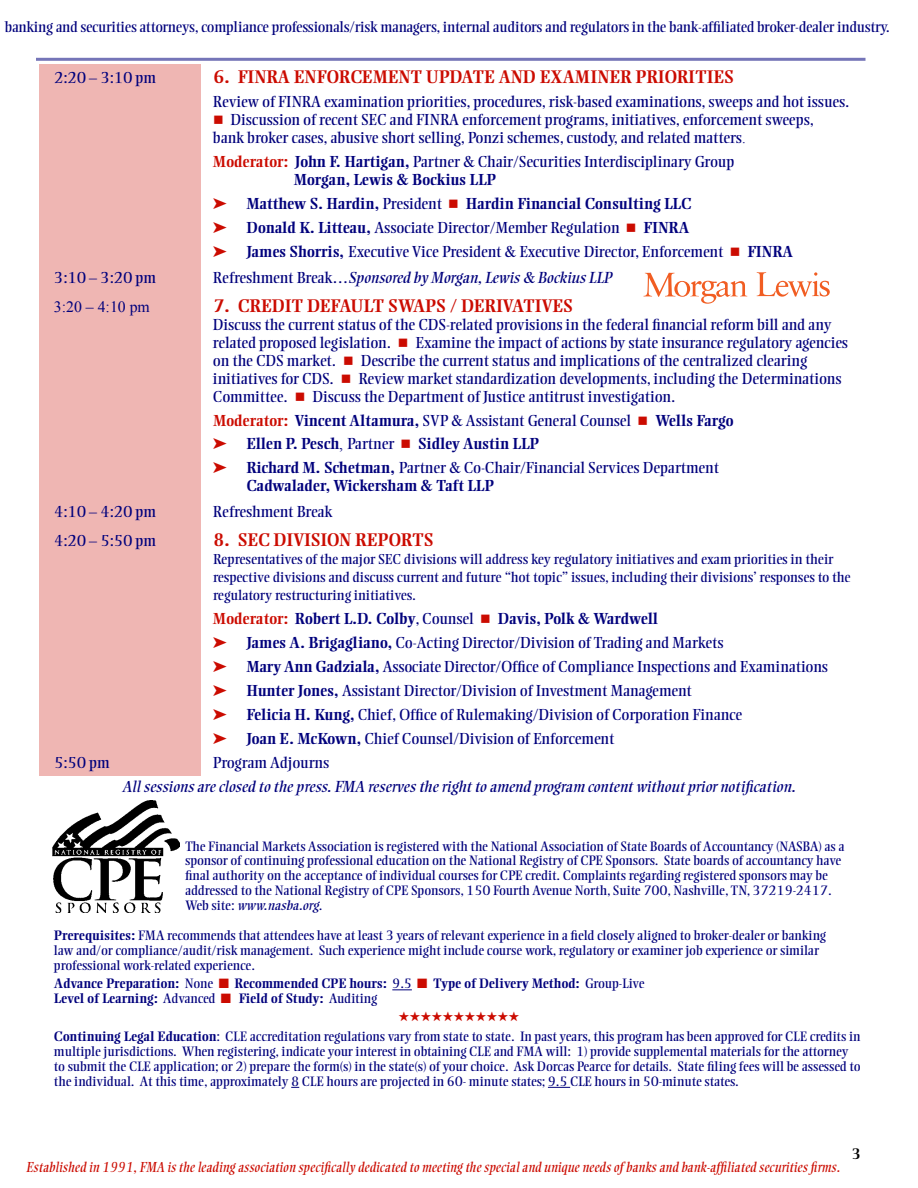
<style>
.page{position:relative;width:918px;height:1188px;background:#fff}
.page>*{position:absolute;margin:0;border:0;box-sizing:border-box;transform-origin:0 0}
.t1{font:700 18px "Ellington";color:#cb0b00}
.t2{font:15.75px/24px "Ellington";color:#00007c}
.t3{font:700 15.75px/22.5px "Ellington";color:#00007c}
.t4{font:italic 15.75px "Ellington";color:#00007c}
.t5{font:15.75px "Times New Roman";color:#00007c}
.t6{font:15px "Ellington";letter-spacing:-.01em;color:#00007c}
.t7{font:700 15px "Ellington";color:#000}
.t8{font:14.25px/18px "Ellington";color:#00007c}
.t9{font:italic 14.25px "Ellington";letter-spacing:.01em;color:#cb0b00;scale:.9 1}
.t10{font:13.5px/15px "Ellington";color:#00007c}
.t11{font:700 13.5px/15px "Ellington";color:#00007c}
.t12{font:13.5px "Zapf Dingbats ITC";color:#cb0b00}
.s1{color:#cb0b00}
.s2{font-family:"Times New Roman";font-size:14.25px}
.s3{font-weight:700;color:#cb0b00}
.s4{font-weight:700}
.s5{font-style:normal}
.s6{font-weight:400}
.s7{font-family:"Times New Roman";font-weight:400}
.s8{font-style:italic}
</style>
<div class="page">
<div style="left:40px;top:64px;width:161px;height:712px;background:#efb6b3"></div>
<svg style="left:392px;top:990px;width:20px;height:1px"></svg>
<svg style="left:548px;top:1087px;width:22px;height:1px"></svg>
<hr style="left:36px;top:58px;width:830px;height:3px;background:#7575b8">
<img style="left:53px;top:801px;width:126px;height:112px">
<svg style="left:757px;top:272px;width:73px;height:25px"></svg>
<svg style="left:644px;top:273px;width:103px;height:31px"></svg>
<p class="t6" style="left:5px;top:19px;width:887px">banking and securities attorneys, compliance professionals/risk managers, internal auditors and regulators in the bank-affiliated broker-dealer industry.</p>
<p class="t2" style="left:54px;top:65px;width:103px">2:20 – 3:10 pm</p>
<p class="t1" style="left:213px;top:66px;width:522px">6. FINRA ENFORCEMENT UPDATE AND EXAMINER PRIORITIES</p>
<p class="t2" style="left:213px;top:89px;width:638px">Review of FINRA examination priorities, procedures, risk-based examinations, sweeps and hot issues.</p>
<p class="t2" style="left:213px;top:110px;width:602px;line-height:18px"><span class="s1">■</span> Discussion of recent SEC and FINRA enforcement programs, initiatives, enforcement sweeps, bank broker cases, abusive short selling, Ponzi schemes, custody, and related matters<span class="s2">.</span></p>
<p class="t2" style="left:294px;top:152px;width:442px;line-height:18px;text-indent:-81px"><span class="s3">Moderator:</span> <span class="s4">John F. Hartigan,</span> Partner &amp; Chair/Securities Interdisciplinary Group<br><span class="s4">Morgan, Lewis &amp; Bockius LLP</span></p>
<p class="t2" style="left:213px;top:191px;width:581px"><span class="s1">➤</span> <span class="s4">Matthew S. Hardin,</span> President <span class="s1">■</span> <span class="s4">Hardin Financial Consulting LLC<br></span><span class="s1">➤</span> <span class="s4">Donald K. Litteau,</span> Associate Director/Member Regulation <span class="s1">■</span> <span class="s4">FINRA<br></span><span class="s1">➤</span> <span class="s4">James Shorris,</span> Executive Vice President &amp; Executive Director, Enforcement <span class="s1">■</span> <span class="s4">FINRA</span></p>
<p class="t2" style="left:54px;top:266px;width:103px">3:10 – 3:20 pm</p>
<p class="t4" style="left:213px;top:269px;width:400px"><span class="s5">Refreshment Break…</span>Sponsored by Morgan, Lewis &amp; Bockius LLP</p>
<p class="t5" style="left:54px;top:296px;width:97px">3:20 – 4:10 pm</p>
<p class="t1" style="left:213px;top:296px;width:361px">7. CREDIT DEFAULT SWAPS / DERIVATIVES</p>
<p class="t2" style="left:213px;top:316px;width:636px;line-height:18px">Discuss the current status of the CDS-related provisions in the federal financial reform bill and any related proposed legislation. <span class="s1">■</span> Examine the impact of actions by state insurance regulatory agencies on the CDS market. <span class="s1">■</span> Describe the current status and implications of the centralized clearing initiatives for CDS. <span class="s1">■</span> Review market standardization developments, including the Determinations Committee. <span class="s1">■</span> Discuss the Department of Justice antitrust investigation.</p>
<p class="t3" style="left:213px;top:410px;width:522px"><span class="s1">Moderator:</span> Vincent Altamura, <span class="s6">SVP &amp; Assistant General Counsel</span> <span class="s1">■</span> Wells Fargo <span class="s1">➤</span> Ellen P. Pesch<span class="s7">,</span> <span class="s6">Partner</span> <span class="s1">■</span> Sidley Austin LLP</p>
<p class="t3" style="left:246px;top:458px;width:474px;line-height:18px;text-indent:-33px"><span class="s1">➤</span> Richard M. Schetman, <span class="s6">Partner &amp; Co-Chair/Financial Services Department<br></span>Cadwalader, Wickersham &amp; Taft LLP</p>
<p class="t2" style="left:54px;top:500px;width:103px">4:10 – 4:20 pm</p>
<p class="t2" style="left:213px;top:500px;width:121px">Refreshment Break</p>
<p class="t2" style="left:54px;top:529px;width:103px">4:20 – 5:50 pm</p>
<p class="t1" style="left:213px;top:530px;width:222px">8. SEC DIVISION REPORTS</p>
<p class="t8" style="left:213px;top:550px;width:639px">Representatives of the major SEC divisions will address key regulatory initiatives and exam priorities in their respective divisions and discuss current and future “hot topic” issues, including their divisions’ responses to the regulatory restructuring initiatives.</p>
<p class="t2" style="left:213px;top:607px;width:617px"><span class="s3">Moderator:</span> <span class="s4">Robert L.D. Colby</span>, Counsel <span class="s1">■</span> <span class="s4">Davis, Polk &amp; Wardwell<br></span><span class="s1">➤</span> <span class="s4">James A. Brigagliano,</span> Co-Acting Director/Division of Trading and Markets<br><span class="s1">➤</span> <span class="s4">Mary Ann Gadziala,</span> Associate Director/Office of Compliance Inspections and Examinations <span class="s1">➤</span> <span class="s4">Hunter Jones,</span> Assistant Director/Division of Investment Management<br><span class="s1">➤</span> <span class="s4">Felicia H. Kung,</span> Chief, Office of Rulemaking/Division of Corporation Finance<br><span class="s1">➤</span> <span class="s4">Joan E. McKown,</span> Chief Counsel/Division of Enforcement</p>
<p class="t2" style="left:54px;top:751px;width:57px">5:50 pm</p>
<p class="t2" style="left:213px;top:751px;width:118px">Program Adjourns</p>
<p class="t4" style="left:122px;top:778px;width:675px">All sessions are closed to the press. FMA reserves the right to amend program content without prior notification.</p>
<p class="t10" style="left:185px;top:839px;width:661px">The Financial Markets Association is registered with the National Association of State Boards of Accountancy (NASBA) as a sponsor of continuing professional education on the National Registry of CPE Sponsors. State boards of accountancy have final authority on the acceptance of individual courses for CPE credit. Complaints regarding registered sponsors may be addressed to the National Registry of CPE Sponsors, 150 Fourth Avenue North, Suite 700, Nashville, TN, 37219-2417.<br>Web site: <span class="s8">www.nasba.org</span>.</p>
<p class="t10" style="left:54px;top:929px;width:774px"><span class="s4">Prerequisites:</span> FMA recommends that attendees have at least 3 years of relevant experience in a field closely aligned to broker-dealer or banking law and/or compliance/audit/risk management. Such experience might include course work, regulatory or examiner job experience or similar professional work-related experience.</p>
<p class="t11" style="left:54px;top:977px;width:592px">Advance Preparation: <span class="s6">None</span> <span class="s1">■</span> Recommended CPE hours: <span class="s6">9.5</span> <span class="s1">■</span> Type of Delivery Method: <span class="s6">Group-Live<br></span>Level of Learning: <span class="s6">Advanced</span> <span class="s1">■</span> Field of Study: <span class="s6">Auditing</span></p>
<p class="t12" style="left:398px;top:1010px;width:123px">★★★★★★★★★★★</p>
<p class="t10" style="left:54px;top:1029px;width:808px"><span class="s4">Continuing Legal Education</span>: CLE accreditation regulations vary from state to state. In past years, this program has been approved for CLE credits in multiple jurisdictions. When registering, indicate your interest in obtaining CLE and FMA will: 1) provide supplemental materials for the attorney to submit the CLE application; or 2) prepare the form(s) in the state(s) of your choice. Ask Dorcas Pearce for details. State filing fees will be assessed to the individual. At this time, approximately 8 CLE hours are projected in 60- minute states; 9.5 CLE hours in 50-minute states.</p>
<p class="t9" style="left:26px;top:1159px;width:906px">Established in 1991, FMA is the leading association specifically dedicated to meeting the special and unique needs of banks and bank-affiliated securities firms.</p>
<p class="t7" style="left:852px;top:1145px;width:11px">3</p>
</div>
